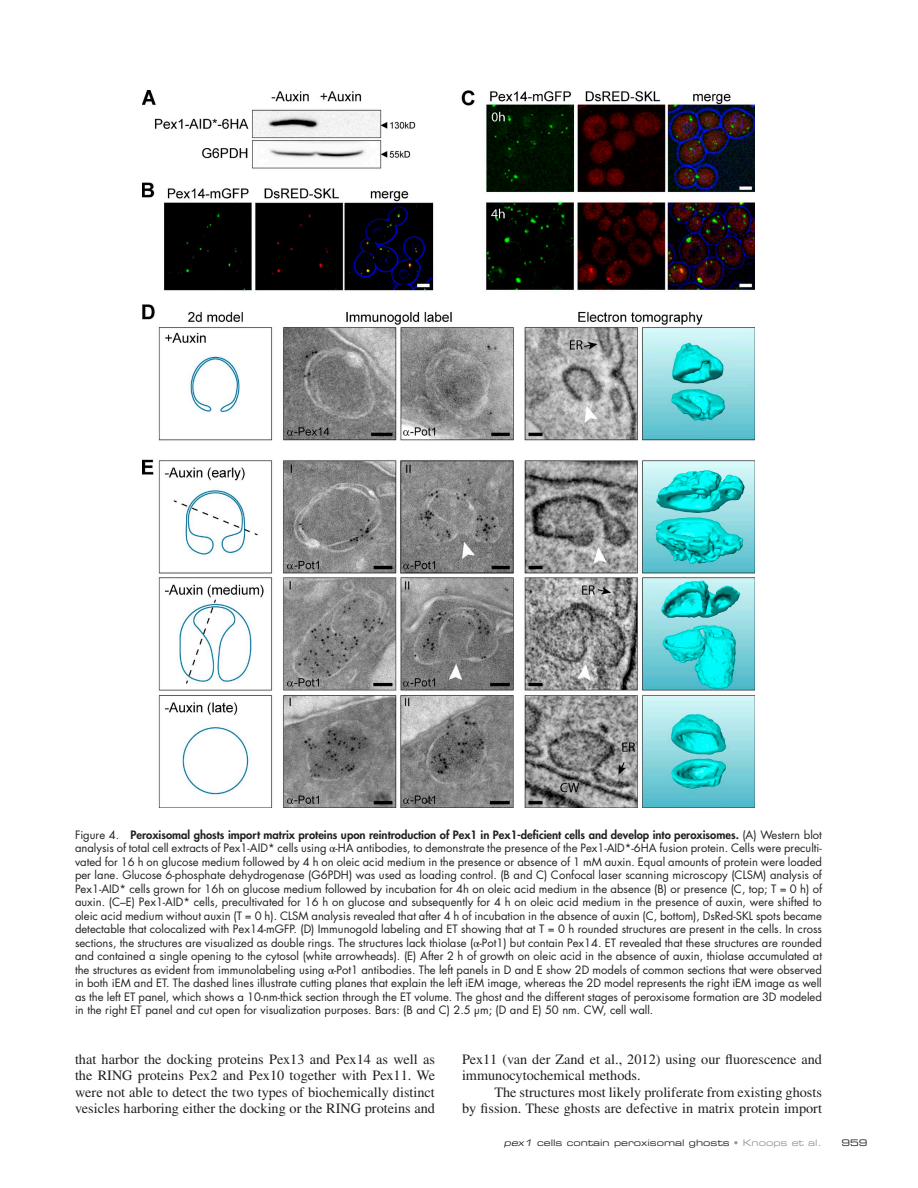
<style>
.page{position:relative;width:918px;height:1188px;background:#fff}
.page>*{position:absolute;margin:0;border:0;box-sizing:border-box;transform-origin:0 0}
.t1{font:14.25px/16.5px "Times LT Std";color:#231f20;text-align:justify}
.t2{font:11.25px/13.5px "Futura Std";color:#231f20;text-align:justify}
.t3{font:9px "Eurostile LT Std Ex 2";color:#231f20}
.s1{font-weight:800}
.s2{font-family:"STIX General"}
.s3{font-style:italic}
.s4{color:#949698}
</style>
<div class="page">
<img style="left:142px;top:90px;width:612px;height:717px">
<p class="t2" style="left:75px;top:828px;width:749px">Figure 4. <span class="s1">Peroxisomal ghosts import matrix proteins upon reintroduction of Pex1 in Pex1-deficient cells and develop into peroxisomes.</span> (A) Western blot analysis of total cell extracts of Pex1-AID* cells using <span class="s2">α</span>-HA antibodies, to demonstrate the presence of the Pex1-AID*-6HA fusion protein. Cells were preculti&shy;vated for 16 h on glucose medium followed by 4 h on oleic acid medium in the presence or absence of 1 mM auxin. Equal amounts of protein were loaded per lane. Glucose 6-phosphate dehydrogenase (G6PDH) was used as loading control. (B and C) Confocal laser scanning microscopy (CLSM) analysis of Pex1-AID* cells grown for 16h on glucose medium followed by incubation for 4h on oleic acid medium in the absence (B) or presence (C, top; T = 0 h) of auxin. (C–E) Pex1-AID* cells, precultivated for 16 h on glucose and subsequently for 4 h on oleic acid medium in the presence of auxin, were shifted to oleic acid medium without auxin (T = 0 h). CLSM analysis revealed that after 4 h of incubation in the absence of auxin (C, bottom), DsRed-SKL spots became detectable that colocalized with Pex14-mGFP. (D) Immunogold labeling and ET showing that at T = 0 h rounded structures are present in the cells. In cross sections, the structures are visualized as double rings. The structures lack thiolase (<span class="s2">α</span>-Pot1) but contain Pex14. ET revealed that these structures are rounded and contained a single opening to the cytosol (white arrowheads). (E) After 2 h of growth on oleic acid in the absence of auxin, thiolase accumulated at the structures as evident from immunolabeling using <span class="s2">α</span>-Pot1 antibodies. The left panels in D and E show 2D models of common sections that were observed in both iEM and ET. The dashed lines illustrate cutting planes that explain the left iEM image, whereas the 2D model represents the right iEM image as well as the left ET panel, which shows a 10-nm-thick section through the ET volume. The ghost and the different stages of peroxisome formation are 3D modeled in the right ET panel and cut open for visualization purposes. Bars: (B and C) 2.5 µm; (D and E) 50 nm. CW, cell wall.</p>
<p class="t1" style="left:75px;top:1050px;width:362px">that harbor the docking proteins Pex13 and Pex14 as well as the RING proteins Pex2 and Pex10 together with Pex11. We were not able to detect the two types of biochemically distinct vesicles harboring either the docking or the RING proteins and</p>
<p class="t1" style="left:462px;top:1050px;width:362px">Pex11 (van der Zand et al., 2012) using our fluorescence and immunocytochemical methods.</p>
<p class="t1" style="left:462px;top:1083px;width:362px;text-align:right">The structures most likely proliferate from existing ghosts<br>by fission. These ghosts are defective in matrix protein import</p>
<p class="t3" style="left:504px;top:1136px;width:320px"><span class="s3">pex1</span> cells contain peroxisomal ghosts <span class="s4">• Knoops et al.</span></p>
<p class="t3" style="left:841px;top:1136px;width:28px">959</p>
</div>
